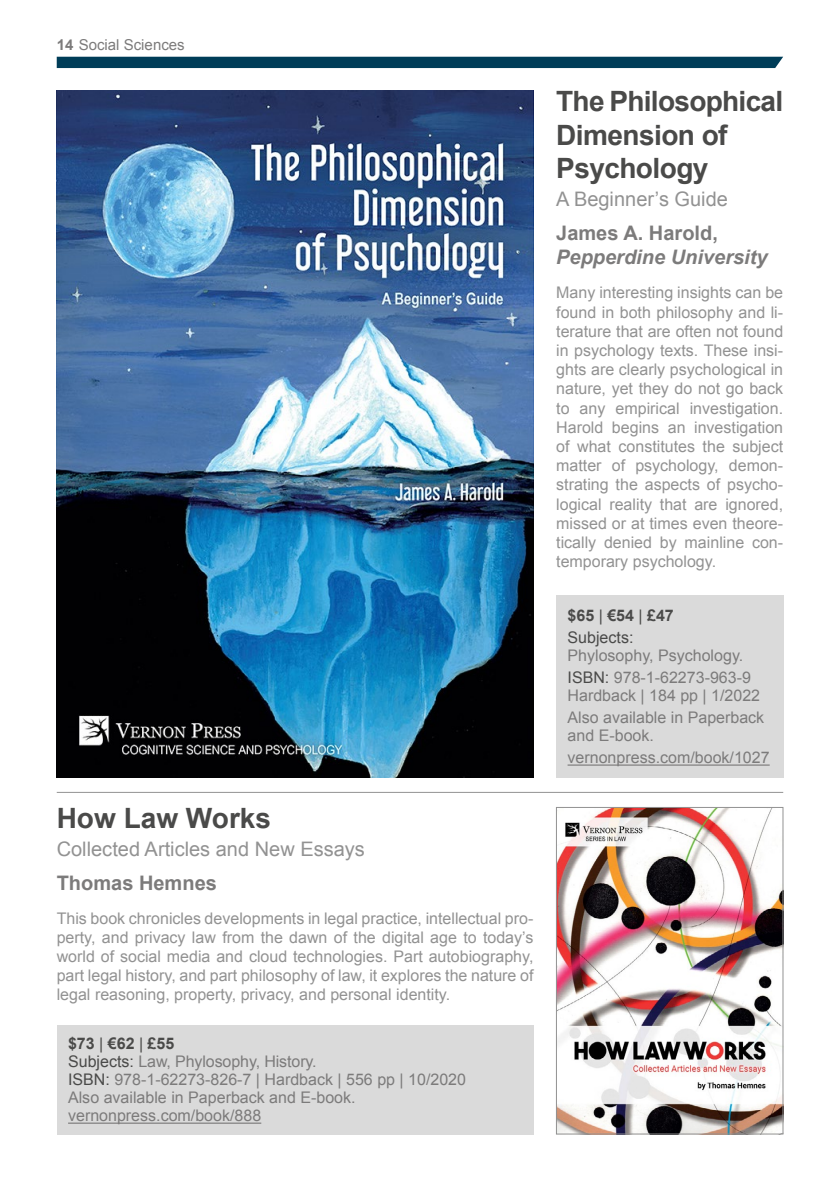
<style>
.page{position:relative;width:840px;height:1191px;background:#fff}
.page>*{position:absolute;margin:0;border:0;box-sizing:border-box;transform-origin:0 0}
.t1{font:700 28px/33.6px "Arial";letter-spacing:-.02em;color:#4a4a49}
.t2{font:700 28px "Arial";color:#4a4a49}
.t3{font:20px "Arial";color:#929292}
.t4{font:700 20px "Arial";color:#7c7b7b}
.t5{font:italic 700 20px "Arial";color:#7c7b7b}
.t6{font:16px/19.2px "Arial";color:#929292;text-align:justify}
.t7{font:16px/18px "Arial";color:#7c7b7b}
.t8{font:16px/22px "Arial";color:#4a4a49}
.t9{font:15px "Arial";color:#7c7b7b}
.s1{font-weight:700}
.s2{font-weight:700;color:#4a4a49}
.s3{color:#4a4a49}
</style>
<div class="page">
<div style="left:57px;top:57px;width:725px;height:11px;background:#003d58"></div>
<hr style="left:57px;top:792px;width:725px;height:1px;background:#929292">
<div style="left:57px;top:1025px;width:476px;height:109px;background:#dadada"></div>
<hr style="left:68px;top:1122px;width:193px;height:1px;background:#7c7b7b">
<div style="left:556px;top:595px;width:226px;height:182px;background:#dadada"></div>
<hr style="left:567px;top:764px;width:202px;height:1px;background:#7c7b7b">
<img style="left:57px;top:91px;width:476px;height:686px">
<img style="left:558px;top:809px;width:222px;height:323px">
<div style="left:556px;top:807px;width:226px;height:327px;border:1px solid #929292"></div>
<p class="t9" style="left:57px;top:35px;width:129px"><span class="s1">14</span> Social Sciences</p>
<h1 class="t2" style="left:57px;top:799px;width:216px">How Law Works</h1>
<p class="t3" style="left:57px;top:835px;width:309px">Collected Articles and New Essays</p>
<p class="t4" style="left:57px;top:869px;width:162px">Thomas Hemnes</p>
<p class="t6" style="left:57px;top:908px;width:478px">This book chronicles developments in legal practice, intellectual pro&shy;perty, and privacy law from the dawn of the digital age to today’s world of social media and cloud technologies. Part autobiography, part legal history, and part philosophy of law, it explores the nature of legal reasoning, property, privacy, and personal identity.</p>
<p class="t7" style="left:68px;top:1035px;width:399px"><span class="s2">$73</span> <span class="s3">|</span> <span class="s2">€62</span> <span class="s3">|</span> <span class="s2">£55<br></span><span class="s3">Subjects:</span> Law, Phylosophy, History.<br><span class="s3">ISBN:</span> 978-1-62273-826-7 | Hardback | 556 pp | 10/2020<br>Also available in Paperback and E-book. vernonpress.com/book/888</p>
<h1 class="t1" style="left:556px;top:85px;width:228px">The Philosophical<br>Dimension of<br>Psychology</h1>
<p class="t3" style="left:556px;top:186px;width:173px">A Beginner’s Guide</p>
<p class="t4" style="left:556px;top:220px;width:163px">James A. Harold,</p>
<p class="t5" style="left:556px;top:244px;width:213px">Pepperdine University</p>
<p class="t6" style="left:556px;top:283px;width:228px">Many interesting insights can be found in both philosophy and li&shy;terature that are often not found in psychology texts. These insi&shy;ghts are clearly psychological in nature, yet they do not go back to any empirical investigation.<br>Harold begins an investigation of what constitutes the subject matter of psychology, demon&shy;strating the aspects of psycho&shy;logical reality that are ignored, missed or at times even theore&shy;tically denied by mainline con&shy;temporary psychology.</p>
<p class="t8" style="left:567px;top:605px;width:108px"><span class="s1">$65</span> | <span class="s1">€54</span> | <span class="s1">£47<br></span>Subjects:</p>
<p class="t7" style="left:567px;top:645px;width:185px;line-height:22px">Phylosophy, Psychology.<br><span class="s3">ISBN:</span> 978-1-62273-963-9</p>
<p class="t7" style="left:567px;top:685px;width:198px;line-height:22px">Hardback | 184 pp | 1/2022<br>Also available in Paperback</p>
<p class="t7" style="left:567px;top:725px;width:203px;line-height:22px">and E-book. vernonpress.com/book/1027</p>
</div>
